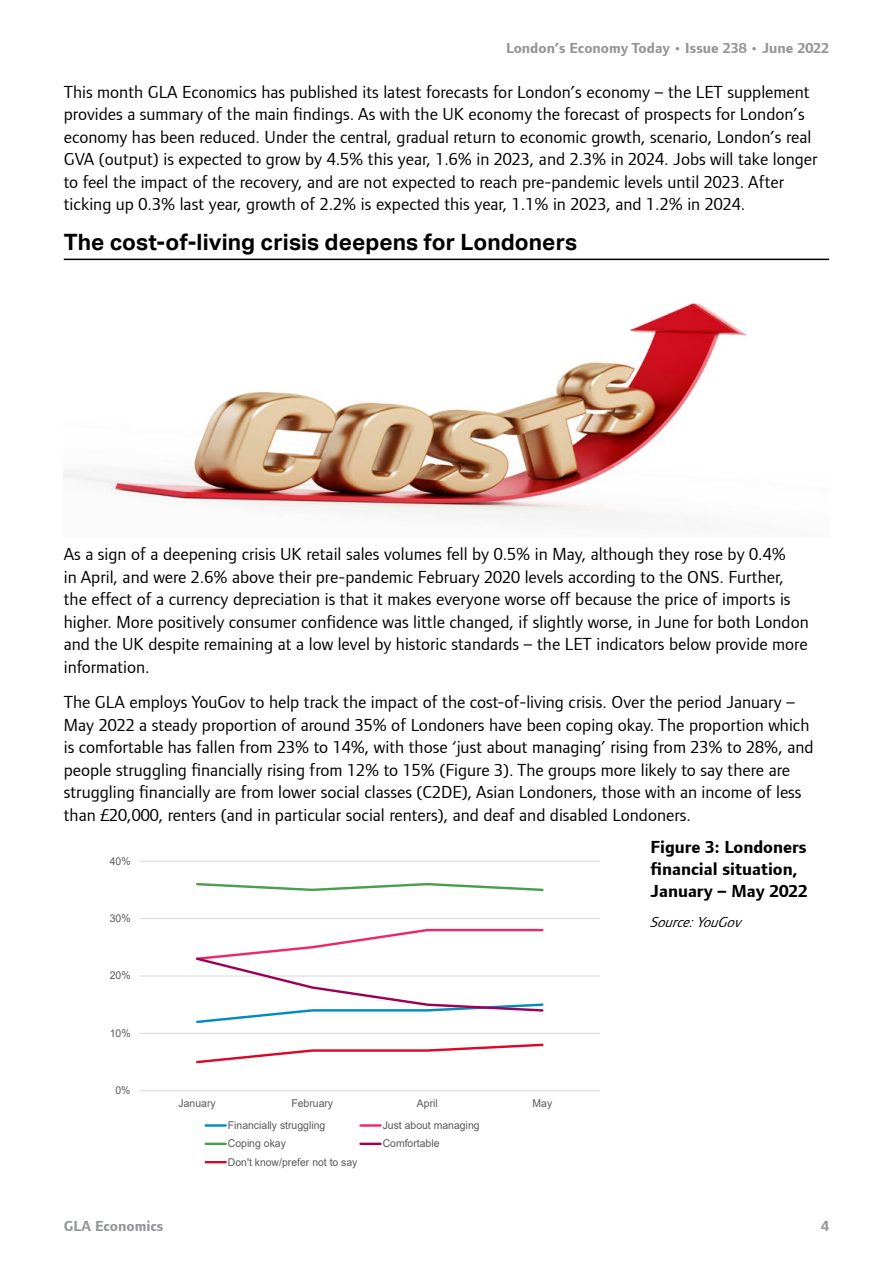
<style>
.page{position:relative;width:893px;height:1263px;background:#fff}
.page>*{position:absolute;margin:0;border:0;box-sizing:border-box;transform-origin:0 0}
.Heading_2_underline{font:700 22.5px "Aktiv Grotesk";letter-spacing:.005em;color:#000}
.Body_text{font:18px/22.5px "Foundry Form Sans";color:#000}
.Chart_or_table_title{font:700 18px/21.6px "Foundry Form Sans";color:#000}
.t1{font:700 15px "Foundry Form Sans";color:#939598}
.Source{font:italic 15px "Foundry Form Sans";color:#000}
.t2{font:10.65px "Arial";color:#595959}
</style>
<div class="page">
<hr style="left:64px;top:259px;width:765px;height:1px;background:#000">
<hr style="left:140px;top:1033px;width:460px;height:1px;background:#d9d9d9">
<hr style="left:140px;top:976px;width:460px;height:1px;background:#d9d9d9">
<hr style="left:140px;top:918px;width:460px;height:1px;background:#d9d9d9">
<hr style="left:140px;top:861px;width:460px;height:1px;background:#d9d9d9">
<hr style="left:140px;top:1090px;width:460px;height:1px;background:#d9d9d9">
<svg style="left:196px;top:882px;width:348px;height:10px"></svg>
<svg style="left:194px;top:928px;width:351px;height:96px"></svg>
<svg style="left:196px;top:1043px;width:348px;height:21px"></svg>
<hr style="left:206px;top:1124px;width:20px;height:3px;background:#008bc1">
<hr style="left:360px;top:1124px;width:21px;height:3px;background:#ee266d">
<hr style="left:206px;top:1143px;width:20px;height:2px;background:#4c9e4c">
<hr style="left:360px;top:1143px;width:21px;height:2px;background:#9e0059">
<hr style="left:206px;top:1161px;width:20px;height:2px;background:#dd072b">
<img style="left:64px;top:303px;width:683px;height:217px">
<p class="t1" style="left:506px;top:40px;width:325px">London’s Economy Today • Issue 238 • June 2022</p>
<p class="Body_text" style="left:64px;top:80px;width:755px">This month GLA Economics has published its latest forecasts for London’s economy – the LET supplement provides a summary of the main findings. As with the UK economy the forecast of prospects for London’s economy has been reduced. Under the central, gradual return to economic growth, scenario, London’s real GVA (output) is expected to grow by 4.5% this year, 1.6% in 2023, and 2.3% in 2024. Jobs will take longer to feel the impact of the recovery, and are not expected to reach pre-pandemic levels until 2023. After ticking up 0.3% last year, growth of 2.2% is expected this year, 1.1% in 2023, and 1.2% in 2024.</p>
<p class="Heading_2_underline" style="left:64px;top:229px;width:515px">The cost-of-living crisis deepens for Londoners</p>
<p class="Body_text" style="left:64px;top:543px;width:746px">As a sign of a deepening crisis UK retail sales volumes fell by 0.5% in May, although they rose by 0.4%<br>in April, and were 2.6% above their pre-pandemic February 2020 levels according to the ONS. Further, the effect of a currency depreciation is that it makes everyone worse off because the price of imports is higher. More positively consumer confidence was little changed, if slightly worse, in June for both London and the UK despite remaining at a low level by historic standards – the LET indicators below provide more information.</p>
<p class="Body_text" style="left:64px;top:691px;width:751px">The GLA employs YouGov to help track the impact of the cost-of-living crisis. Over the period January – May 2022 a steady proportion of around 35% of Londoners have been coping okay. The proportion which is comfortable has fallen from 23% to 14%, with those ‘just about managing’ rising from 23% to 28%, and people struggling financially rising from 12% to 15% (Figure 3). The groups more likely to say there are struggling financially are from lower social classes (C2DE), Asian Londoners, those with an income of less than £20,000, renters (and in particular social renters), and deaf and disabled Londoners.</p>
<p class="Chart_or_table_title" style="left:651px;top:836px;width:159px">Figure 3: Londoners financial situation,<br>January – May 2022</p>
<p class="Source" style="left:651px;top:914px;width:95px">Source:YouGov</p>
<p class="t2" style="left:110px;top:853px;width:22px">40%</p>
<p class="t2" style="left:110px;top:911px;width:22px">30%</p>
<p class="t2" style="left:110px;top:968px;width:22px">20%</p>
<p class="t2" style="left:110px;top:1026px;width:22px">10%</p>
<p class="t2" style="left:116px;top:1083px;width:17px">0%</p>
<p class="t2" style="left:179px;top:1096px;width:39px">January</p>
<p class="t2" style="left:291px;top:1096px;width:43px">February</p>
<p class="t2" style="left:417px;top:1096px;width:22px">April</p>
<p class="t2" style="left:533px;top:1096px;width:21px">May</p>
<p class="t2" style="left:228px;top:1118px;width:99px">Financially struggling</p>
<p class="t2" style="left:383px;top:1118px;width:98px">Just about managing</p>
<p class="t2" style="left:228px;top:1136px;width:60px">Coping okay</p>
<p class="t2" style="left:383px;top:1136px;width:58px">Comfortable</p>
<p class="t2" style="left:228px;top:1154px;width:131px">Don't know/prefer not to say</p>
<p class="t1" style="left:64px;top:1218px;width:101px">GLA Economics</p>
<p class="t1" style="left:821px;top:1218px;width:9px">4</p>
</div>
